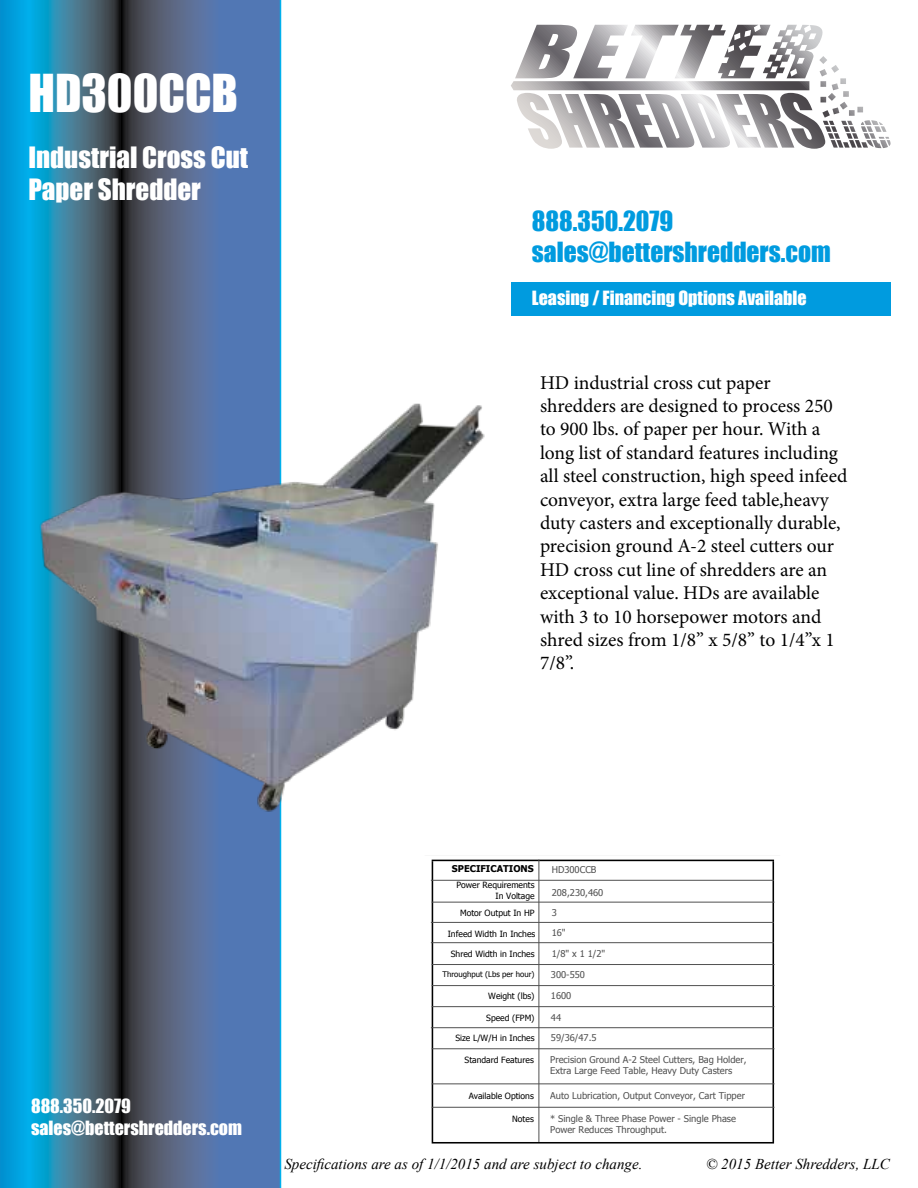
<style>
.page{position:relative;width:918px;height:1188px;background:#fff}
.page>*{position:absolute;margin:0;border:0;box-sizing:border-box;transform-origin:0 0}
.t1{font:48px "Impact";color:#fff}
.t2{font:27px/32.4px "Impact";color:#fff}
.t3{font:25.5px/30.6px "Impact";color:#009bdf}
.t4{font:19.5px/23.4px "Minion Pro";color:#000}
.t5{font:18px/21.6px "Impact";color:#fff}
.t6{font:italic 15px "Times New Roman";color:#000}
.t7{font:9.3px/20.2px "Tahoma";color:#505050}
.t8{font:700 9.3px "Tahoma";color:#000}
.t9{font:8.55px/10.2px "Tahoma";color:#000;text-align:right}
.t10{font:7.8px "Tahoma";color:#000}
</style>
<div class="page">
<svg style="left:0;top:0;width:281px;height:1188px;background:#3a739a"></svg>
<svg style="left:511px;top:25px;width:338px;height:113px"></svg>
<div style="left:511px;top:283px;width:380px;height:33px;background:#009bdf"></div>
<img style="left:28px;top:392px;width:457px;height:432px">
<hr style="left:425px;top:855px;width:355px;height:1px;background:#676767">
<hr style="left:432px;top:860px;width:342px;height:1px;background:#000">
<hr style="left:432px;top:1142px;width:342px;height:2px;background:#000">
<hr style="left:773px;top:861px;width:1px;height:281px;background:#000">
<hr style="left:432px;top:861px;width:1px;height:281px;background:#000">
<hr style="left:539px;top:860px;width:1px;height:282px;background:#505050">
<hr style="left:431px;top:880px;width:343px;height:1px;background:#505050">
<hr style="left:432px;top:902px;width:342px;height:1px;background:#505050">
<hr style="left:431px;top:922px;width:343px;height:1px;background:#505050">
<hr style="left:431px;top:942px;width:343px;height:1px;background:#505050">
<hr style="left:432px;top:964px;width:342px;height:1px;background:#505050">
<hr style="left:432px;top:985px;width:342px;height:1px;background:#505050">
<hr style="left:432px;top:1006px;width:342px;height:1px;background:#505050">
<hr style="left:432px;top:1048px;width:342px;height:1px;background:#505050">
<hr style="left:431px;top:1027px;width:343px;height:1px;background:#505050">
<hr style="left:432px;top:1083px;width:342px;height:1px;background:#505050">
<hr style="left:432px;top:1107px;width:342px;height:1px;background:#505050">
<h1 class="t1" style="left:28px;top:63px;width:211px">HD300CCB</h1>
<h2 class="t2" style="left:28px;top:141px;width:221px">Industrial Cross Cut<br>Paper Shredder</h2>
<h3 class="t3" style="left:532px;top:206px;width:300px">888.350.2079 sales@bettershredders.com</h3>
<p class="t5" style="left:532px;top:287px;width:276px">Leasing / Financing Options Available</p>
<p class="t4" style="left:540px;top:371px;width:309px">HD industrial cross cut paper shredders are designed to process 250 to 900 lbs. of paper per hour. With a long list of standard features including all steel construction, high speed infeed conveyor, extra large feed table,heavy duty casters and exceptionally durable, precision ground A-2 steel cutters our HD cross cut line of shredders are an exceptional value. HDs are available with 3 to 10 horsepower motors and shred sizes from 1/8” x 5/8” to 1/4”x 1<br>7/8”.</p>
<p class="t5" style="left:31px;top:1095px;width:212px">888.350.2079 sales@bettershredders.com</p>
<p class="t8" style="left:452px;top:863px;width:83px">SPECIFICATIONS</p>
<p class="t7" style="left:552px;top:859px;width:46px">HD300CCB</p>
<p class="t9" style="left:456px;top:880px;width:80px">Power Requirements<br>In Voltage</p>
<p class="t9" style="left:460px;top:907px;width:76px">Motor Output In HP</p>
<p class="t9" style="left:448px;top:928px;width:89px">Infeed Width In Inches</p>
<p class="t9" style="left:451px;top:949px;width:85px">Shred Width in Inches</p>
<p class="t7" style="left:552px;top:882px;width:53px">208,230,460<br>3<br>16"</p>
<p class="t7" style="left:552px;top:943px;width:55px">1/8" x 1 1/2"</p>
<p class="t10" style="left:443px;top:970px;width:94px">Throughput (Lbs per hour)</p>
<p class="t7" style="left:551px;top:964px;width:36px">300-550</p>
<p class="t9" style="left:488px;top:991px;width:48px">Weight (lbs)</p>
<p class="t7" style="left:551px;top:985px;width:22px">1600</p>
<p class="t9" style="left:455px;top:1033px;width:81px">Size L/W/H in Inches</p>
<p class="t7" style="left:551px;top:1028px;width:47px">59/36/47.5</p>
<p class="t9" style="left:465px;top:1055px;width:71px">Standard Features</p>
<p class="t7" style="left:550px;top:1054px;width:198px;line-height:10.9px">Precision Ground A-2 Steel Cutters, Bag Holder,<br>Extra Large Feed Table, Heavy Duty Casters</p>
<p class="t9" style="left:469px;top:1091px;width:67px">Available Options</p>
<p class="t7" style="left:550px;top:1085px;width:196px">Auto Lubrication, Output Conveyor, Cart Tipper</p>
<p class="t9" style="left:512px;top:1113px;width:23px">Notes</p>
<p class="t7" style="left:550px;top:1113px;width:187px;line-height:10.9px">* Single &amp; Three Phase Power - Single Phase<br>Power Reduces Throughput.</p>
<p class="t9" style="left:486px;top:1013px;width:50px">Speed (FPM)</p>
<p class="t7" style="left:551px;top:1007px;width:12px">44</p>
<p class="t6" style="left:284px;top:1155px;width:360px">Specifications are as of 1/1/2015 and are subject to change.</p>
<p class="t6" style="left:706px;top:1155px;width:185px">© 2015 Better Shredders, LLC</p>
</div>
